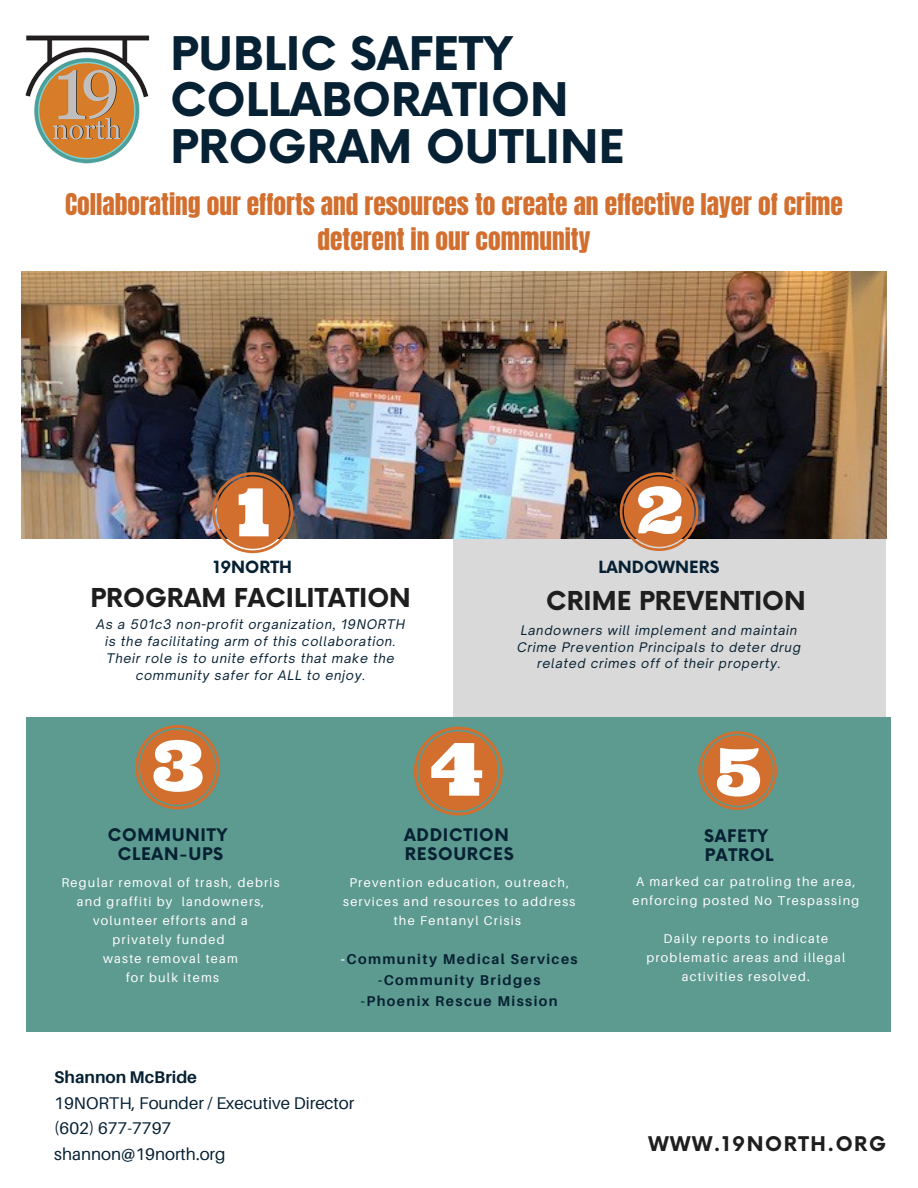
<style>
.page{position:relative;width:918px;height:1188px;background:#fff}
.page>*{position:absolute;margin:0;border:0;box-sizing:border-box;transform-origin:0 0}
.t1{font:700 45.15px/46.5px "Now";color:#062133}
.t2{font:25.5px/34.8px "Anton";color:#d26f2f;text-align:center}
.t3{font:700 25.35px "Now";color:#1e1e1e}
.t4{font:700 19.8px "Now";letter-spacing:.08em;color:#1e1e1e}
.t5{font:16.95px/25.8px "Aileron";color:#062133}
.t6{font:700 16.95px/19px "Now";letter-spacing:.04em;color:#062133}
.t7{font:700 16.95px "Aileron";color:#062133}
.t8{font:700 16.5px "Now";color:#062133}
.t9{font:700 14.25px/21.1px "Aileron";letter-spacing:.1em;color:#062133;text-align:center}
.t10{font:12.75px/19px "Aileron";letter-spacing:.1em;color:#fff;text-align:center}
.t11{font:italic 12.75px/17px "Open Sauce One";letter-spacing:.06em;color:#062133;text-align:center}
.s1{color:#fff}
</style>
<div class="page">
<div style="left:453px;top:500px;width:433px;height:290px;background:#d9d9d9"></div>
<img style="left:21px;top:272px;width:865px;height:266px">
<div style="left:27px;top:718px;width:864px;height:314px;background:#5d9a90"></div>
<img style="left:25px;top:35px;width:125px;height:129px">
<svg style="left:212px;top:472px;width:81px;height:81px"></svg>
<svg style="left:620px;top:472px;width:78px;height:79px;background:#c08d6d"></svg>
<svg style="left:135px;top:725px;width:85px;height:84px"></svg>
<svg style="left:414px;top:727px;width:89px;height:89px"></svg>
<svg style="left:698px;top:731px;width:79px;height:79px"></svg>
<h1 class="t1" style="left:171px;top:33px;width:456px">PUBLIC SAFETY<br>COLLABORATION<br>PROGRAM OUTLINE</h1>
<h2 class="t2" style="left:65px;top:187px;width:779px">Collaborating our efforts and resources to create an effective layer of crime deterent in our community</h2>
<p class="t8" style="left:213px;top:558px;width:80px">19NORTH</p>
<h3 class="t3" style="left:90px;top:584px;width:322px">PROGRAM FACILITATION</h3>
<p class="t11" style="left:96px;top:616px;width:310px">As a 501c3 non-profit organization, 19NORTH is the facilitating arm of this collaboration.<br>Their role is to unite efforts that make the community safer for ALL to enjoy.</p>
<p class="t8" style="left:599px;top:558px;width:122px">LANDOWNERS</p>
<h3 class="t3" style="left:546px;top:587px;width:261px">CRIME PREVENTION</h3>
<p class="t11" style="left:517px;top:621px;width:285px">Landowners will implement and maintain<br>Crime Prevention Principals to deter drug related crimes off of their property.</p>
<h3 class="t6" style="left:108px;top:827px;width:121px;text-align:center">COMMUNITY<br>CLEAN-UPS</h3>
<p class="t10" style="left:61px;top:873px;width:220px">Regular removal of trash, debris and graffiti by landowners, volunteer efforts and a<br>privately funded<br>waste removal team<br>for bulk items</p>
<h3 class="t6" style="left:404px;top:826px;width:111px">ADDICTION<br>RESOURCES</h3>
<p class="t10" style="left:343px;top:873px;width:234px">Prevention education, outreach, services and resources to address the Fentanyl Crisis</p>
<p class="t9" style="left:341px;top:948px;width:238px"><span class="s1">-</span>Community Medical Services -Community Bridges<br>-Phoenix Rescue Mission</p>
<h3 class="t7" style="left:54px;top:1066px;width:144px">Shannon McBride</h3>
<h3 class="t5" style="left:54px;top:1089px;width:302px">19NORTH, Founder / Executive Director (602) 677-7797<br>shannon@19north.org</h3>
<h3 class="t6" style="left:704px;top:827px;width:71px">SAFETY<br>PATROL</h3>
<p class="t10" style="left:632px;top:871px;width:228px;text-align:left">A marked car patroling the area, enforcing posted No Trespassing</p>
<p class="t10" style="left:646px;top:929px;width:200px">Daily reports to indicate problematic areas and illegal activities resolved.</p>
<h3 class="t4" style="left:648px;top:1133px;width:239px">WWW.19NORTH.ORG</h3>
</div>
